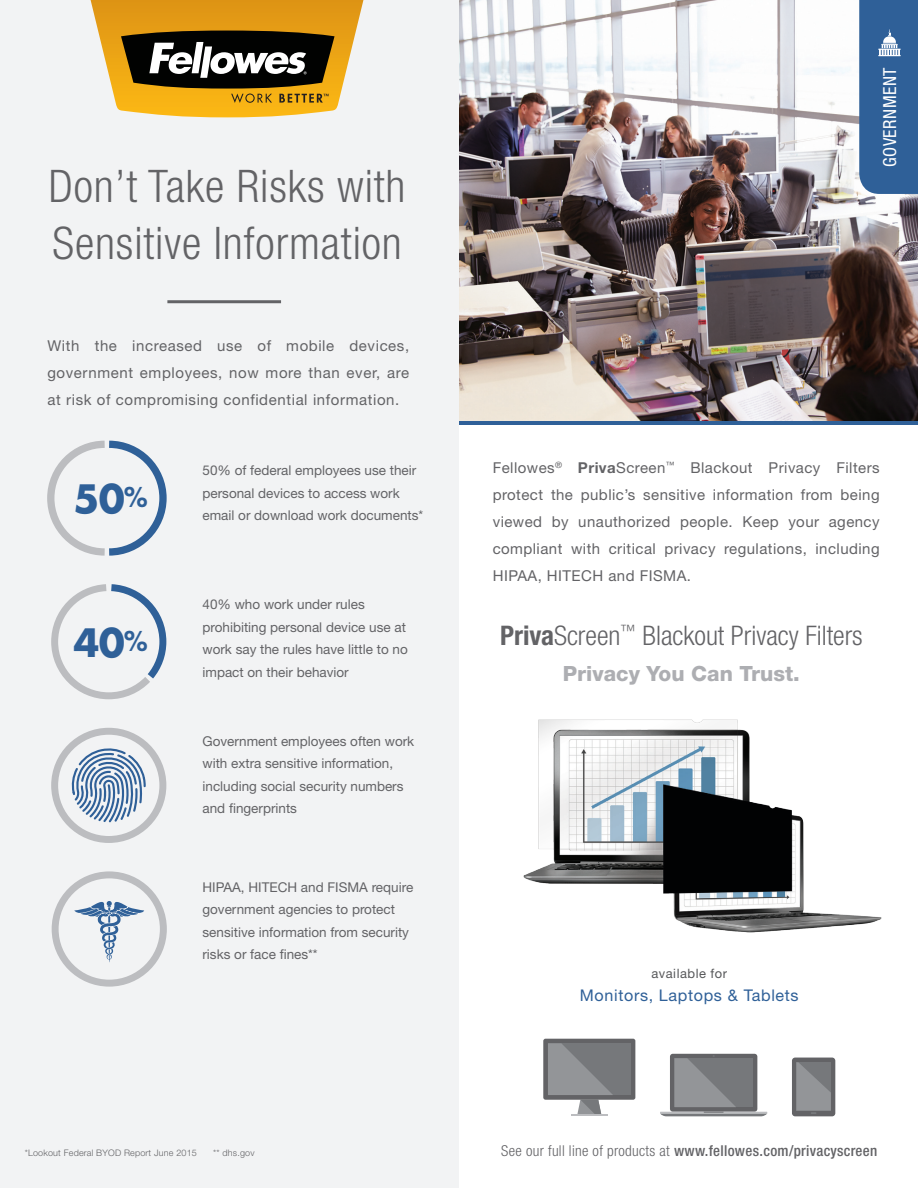
<style>
.page{position:relative;width:918px;height:1188px;background:#fff}
.page>*{position:absolute;margin:0;border:0;box-sizing:border-box;transform-origin:0 0}
.t1{font:300 condensed 45px/57px "Helvetica Neue LT Std";letter-spacing:.02em;color:#636366}
.t2{font:700 38.1px "Futura Std";color:#2f6098}
.t3{font:300 condensed 27px "Helvetica Neue LT Std";color:#636366}
.t4{font:700 26.7px "Futura Std";color:#2f6098;scale:.9 1}
.t5{font:800 21px "Helvetica Neue LT Std";color:#adaeb2}
.t6{font:condensed 18px "Helvetica Neue LT Std";letter-spacing:.03em;color:#fff}
.t7{font:16.2px "Helvetica Neue LT Std";letter-spacing:.04em;color:#2f6098}
.t8{font:15px/27px "Helvetica Neue LT Std";letter-spacing:.03em;color:#636366;text-align:justify}
.t9{font:500 condensed 15px "Helvetica Neue LT Std";letter-spacing:.02em;color:#636366}
.t10{font:13.5px/22.5px "Helvetica Neue LT Std";color:#636366}
.t11{font:12.9px "Helvetica Neue LT Std";letter-spacing:.04em;color:#57585a}
.t12{font:300 9px "Helvetica Neue LT Std";letter-spacing:.02em;color:#636366}
.s1{font-weight:700}
.s2{font-weight:300}
</style>
<div class="page">
<div style="left:453px;top:395px;width:465px;height:30px;background:linear-gradient(to right,#2f6098,#2f6098)"></div>
<div style="left:0;top:0;width:459px;height:1188px;background:#f2f3f4"></div>
<hr style="left:167px;top:300px;width:114px;height:3px;background:#636366">
<svg style="left:91px;top:0;width:272px;height:117px"></svg>
<img style="left:523px;top:719px;width:359px;height:214px">
<svg style="left:660px;top:1054px;width:107px;height:62px"></svg>
<div style="left:792px;top:1058px;width:43px;height:58px;background:#636366;border-radius:3px"></div>
<svg style="left:796px;top:1062px;width:35px;height:52px;background:#87898c"></svg>
<hr style="left:571px;top:1115px;width:37px;height:1px;background:#bcbdc0">
<div style="left:543px;top:1039px;width:92px;height:61px;background:#636366;border-radius:2px"></div>
<div style="left:548px;top:1043px;width:83px;height:52px;background:#76787b"></div>
<svg style="left:548px;top:1043px;width:65px;height:72px"></svg>
<img style="left:459px;top:0;width:459px;height:420px">
<div style="left:859px;top:0;width:59px;height:194px;background:#2f6098"></div>
<div style="left:52px;top:871px;width:115px;height:116px;border:7px solid #bcbdc0;border-radius:50%"></div>
<svg style="left:74px;top:901px;width:70px;height:62px"></svg>
<div style="left:51px;top:728px;width:115px;height:115px;border:7px solid #bcbdc0;border-radius:50%"></div>
<svg style="left:47px;top:440px;width:120px;height:116px"></svg>
<svg style="left:51px;top:584px;width:116px;height:116px"></svg>
<svg style="left:71px;top:748px;width:75px;height:74px"></svg>
<h1 class="t1" style="left:49px;top:157px;width:358px">Don’t Take Risks with<br>Sensitive Information</h1>
<p class="t8" style="left:47px;top:331px;width:363px">With the increased use of mobile devices, government employees, now more than ever, are at risk of compromising confidential information.</p>
<h2 class="t2" style="left:74px;top:473px;width:53px">50</h2>
<h3 class="t4" style="left:124px;top:479px;width:27px">%</h3>
<h2 class="t2" style="left:74px;top:618px;width:76px">40<sup>%</sup></h2>
<p class="t10" style="left:202px;top:459px;width:215px">50% of federal employees use their personal devices to access work</p>
<p class="t10" style="left:202px;top:504px;width:222px">email or download work documents*</p>
<p class="t10" style="left:202px;top:593px;width:207px">40% who work under rules prohibiting personal device use at work say the rules have little to no impact on their behavior</p>
<p class="t10" style="left:202px;top:729px;width:213px">Government employees often work with extra sensitive information, including social security numbers and fingerprints</p>
<p class="t10" style="left:202px;top:875px;width:212px">HIPAA, HITECH and FISMA require government agencies to protect sensitive information from security risks or face fines**</p>
<h3 class="t6" style="left:879px;top:167px;width:101px;rotate:-90deg">GOVERNMENT</h3>
<p class="t8" style="left:493px;top:454px;width:388px">Fellowes<sup>®</sup> <span class="s1">Priva</span>Screen<sup>™</sup> Blackout Privacy Filters protect the public’s sensitive information from being viewed by unauthorized people. Keep your agency compliant with critical privacy regulations, including HIPAA, HITECH and FISMA.</p>
<h3 class="t3" style="left:500px;top:620px;width:364px"><span class="s1">Priva</span>Screen<sup>™</sup> Blackout Privacy Filters</h3>
<h3 class="t5" style="left:563px;top:661px;width:238px">Privacy You Can Trust.</h3>
<p class="t11" style="left:651px;top:966px;width:77px">available for</p>
<p class="t7" style="left:580px;top:985px;width:220px">Monitors, Laptops &amp; Tablets</p>
<p class="t12" style="left:25px;top:1147px;width:174px">*Lookout Federal BYOD Report June 2015</p>
<p class="t12" style="left:213px;top:1147px;width:43px">** dhs.gov</p>
<p class="t9" style="left:501px;top:1142px;width:378px"><span class="s2">See our full line of products at</span> www.fellowes.com/privacyscreen</p>
</div>
